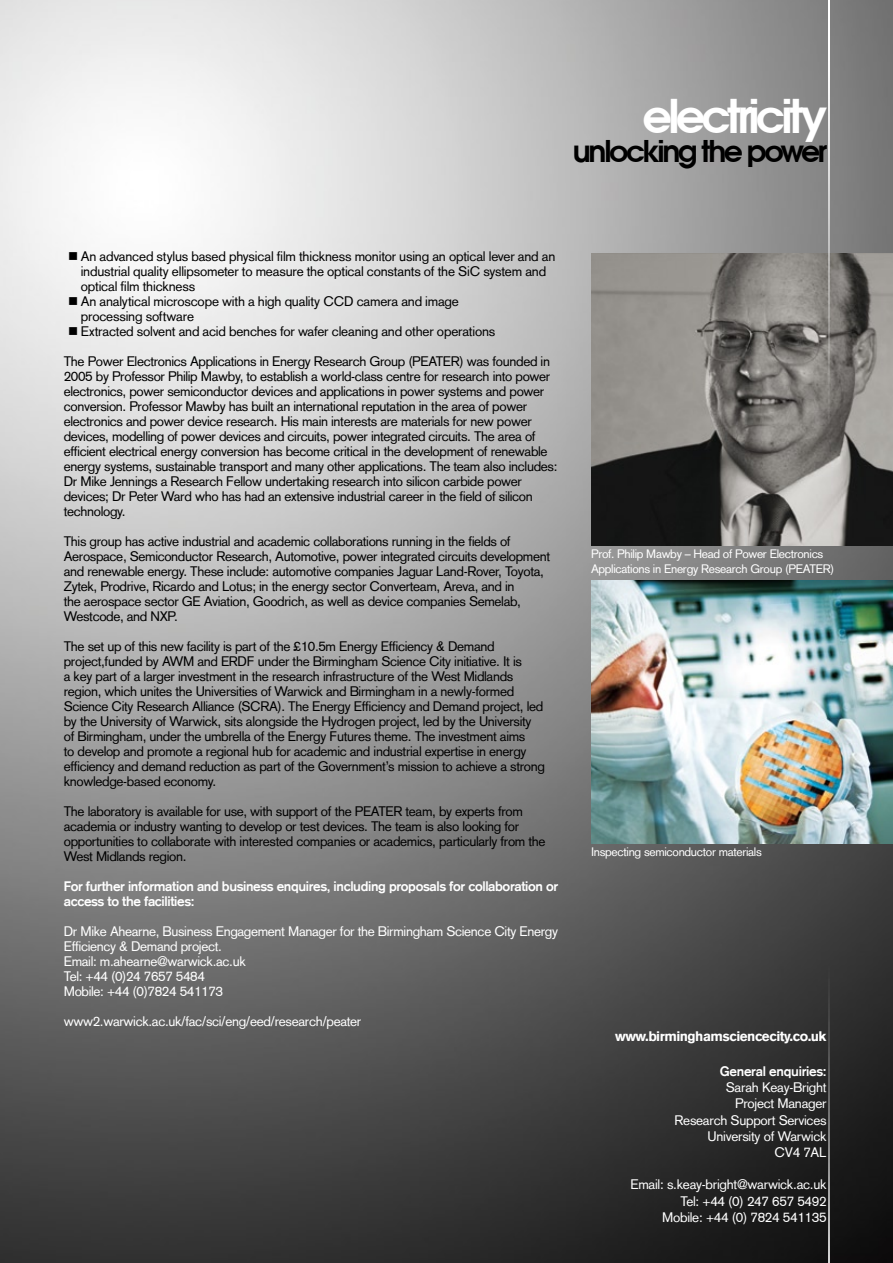
<style>
.page{position:relative;width:893px;height:1263px;background:#fff}
.page>*{position:absolute;margin:0;border:0;box-sizing:border-box;transform-origin:0 0}
.t1{font:600 46.5px "Avant Garde";letter-spacing:-.08em;color:#fff}
.t2{font:600 30px "Avant Garde";letter-spacing:-.08em;color:#000}
.t3{font:13.5px/15px "Akzidenz Grotesk";letter-spacing:-.025em;color:#000}
.t4{font:13.5px/16.2px "Akzidenz Grotesk";letter-spacing:-.025em;color:#fff;text-align:right}
.t5{font:700 13.5px/15px "Akzidenz Grotesk";letter-spacing:-.025em;color:#fff}
.t6{font:900 13.5px "Akzidenz Grotesk";letter-spacing:-.04em;color:#fff}
.t7{font:12px/15px "Akzidenz Grotesk";letter-spacing:-.025em;color:#fff}
</style>
<div class="page">
<img style="left:0;top:0;width:893px;height:1263px">
<img style="left:829px;top:961px;width:1px;height:302px">
<img style="left:591px;top:254px;width:302px;height:291px">
<img style="left:591px;top:580px;width:302px;height:264px">
<img style="left:829px;top:0;width:1px;height:439px">
<svg style="left:69px;top:252px;width:8px;height:8px"></svg>
<svg style="left:69px;top:297px;width:8px;height:8px"></svg>
<svg style="left:69px;top:327px;width:8px;height:7px"></svg>
<h1 class="t1" style="left:642px;top:85px;width:186px">electricity</h1>
<h2 class="t2" style="left:573px;top:131px;width:256px">unlocking the power</h2>
<p class="t3" style="left:81px;top:248px;width:476px">An advanced stylus based physical film thickness monitor using an optical lever and an industrial quality ellipsometer to measure the optical constants of the SiC system and optical film thickness<br>An analytical microscope with a high quality CCD camera and image<br>processing software<br>Extracted solvent and acid benches for wafer cleaning and other operations</p>
<p class="t3" style="left:64px;top:353px;width:495px">The Power Electronics Applications in Energy Research Group (PEATER) was founded in 2005 by Professor Philip Mawby, to establish a world-class centre for research into power electronics, power semiconductor devices and applications in power systems and power conversion. Professor Mawby has built an international reputation in the area of power electronics and power device research. His main interests are materials for new power devices, modelling of power devices and circuits, power integrated circuits. The area of efficient electrical energy conversion has become critical in the development of renewable energy systems, sustainable transport and many other applications. The team also includes:<br>Dr Mike Jennings a Research Fellow undertaking research into silicon carbide power devices; Dr Peter Ward who has had an extensive industrial career in the field of silicon technology.</p>
<p class="t3" style="left:64px;top:533px;width:488px">This group has active industrial and academic collaborations running in the fields of Aerospace, Semiconductor Research, Automotive, power integrated circuits development and renewable energy. These include: automotive companies Jaguar Land-Rover, Toyota, Zytek, Prodrive, Ricardo and Lotus; in the energy sector Converteam, Areva, and in<br>the aerospace sector GE Aviation, Goodrich, as well as device companies Semelab, Westcode, and NXP.</p>
<p class="t3" style="left:64px;top:638px;width:483px">The set up of this new facility is part of the £10.5m Energy Efficiency &amp; Demand project,funded by AWM and ERDF under the Birmingham Science City initiative. It is<br>a key part of a larger investment in the research infrastructure of the West Midlands region, which unites the Universities of Warwick and Birmingham in a newly-formed Science City Research Alliance (SCRA). The Energy Efficiency and Demand project, led by the University of Warwick, sits alongside the Hydrogen project, led by the University of Birmingham, under the umbrella of the Energy Futures theme. The investment aims<br>to develop and promote a regional hub for academic and industrial expertise in energy efficiency and demand reduction as part of the Government’s mission to achieve a strong knowledge-based economy.</p>
<p class="t3" style="left:64px;top:803px;width:483px">The laboratory is available for use, with support of the PEATER team, by experts from academia or industry wanting to develop or test devices. The team is also looking for opportunities to collaborate with interested companies or academics, particularly from the West Midlands region.</p>
<p class="t5" style="left:64px;top:878px;width:496px">For further information and business enquires, including proposals for collaboration or access to the facilities:</p>
<p class="t4" style="left:64px;top:923px;width:496px;line-height:15px;text-align:left">Dr Mike Ahearne, Business Engagement Manager for the Birmingham Science City Energy Efficiency &amp; Demand project.<br>Email: m.ahearne@warwick.ac.uk<br>Tel: +44 (0)24 7657 5484<br>Mobile: +44 (0)7824 541173</p>
<p class="t4" style="left:64px;top:1013px;width:299px">www2.warwick.ac.uk/fac/sci/eng/eed/research/peater</p>
<p class="t7" style="left:591px;top:546px;width:245px">Prof. Philip Mawby – Head of Power Electronics<br>Applications in Energy Research Group (PEATER)</p>
<p class="t7" style="left:591px;top:844px;width:172px">Inspecting semiconductor materials</p>
<p class="t6" style="left:615px;top:1028px;width:213px">www.birminghamsciencecity.co.uk</p>
<p class="t5" style="left:720px;top:1063px;width:108px">General enquiries:</p>
<p class="t4" style="left:674px;top:1079px;width:154px">Sarah Keay-Bright<br>Project Manager<br>Research Support Services<br>University of Warwick<br>CV4 7AL</p>
<p class="t4" style="left:630px;top:1176px;width:198px">Email: s.keay-bright@warwick.ac.uk<br>Tel: +44 (0) 247 657 5492<br>Mobile: +44 (0) 7824 541135</p>
</div>
